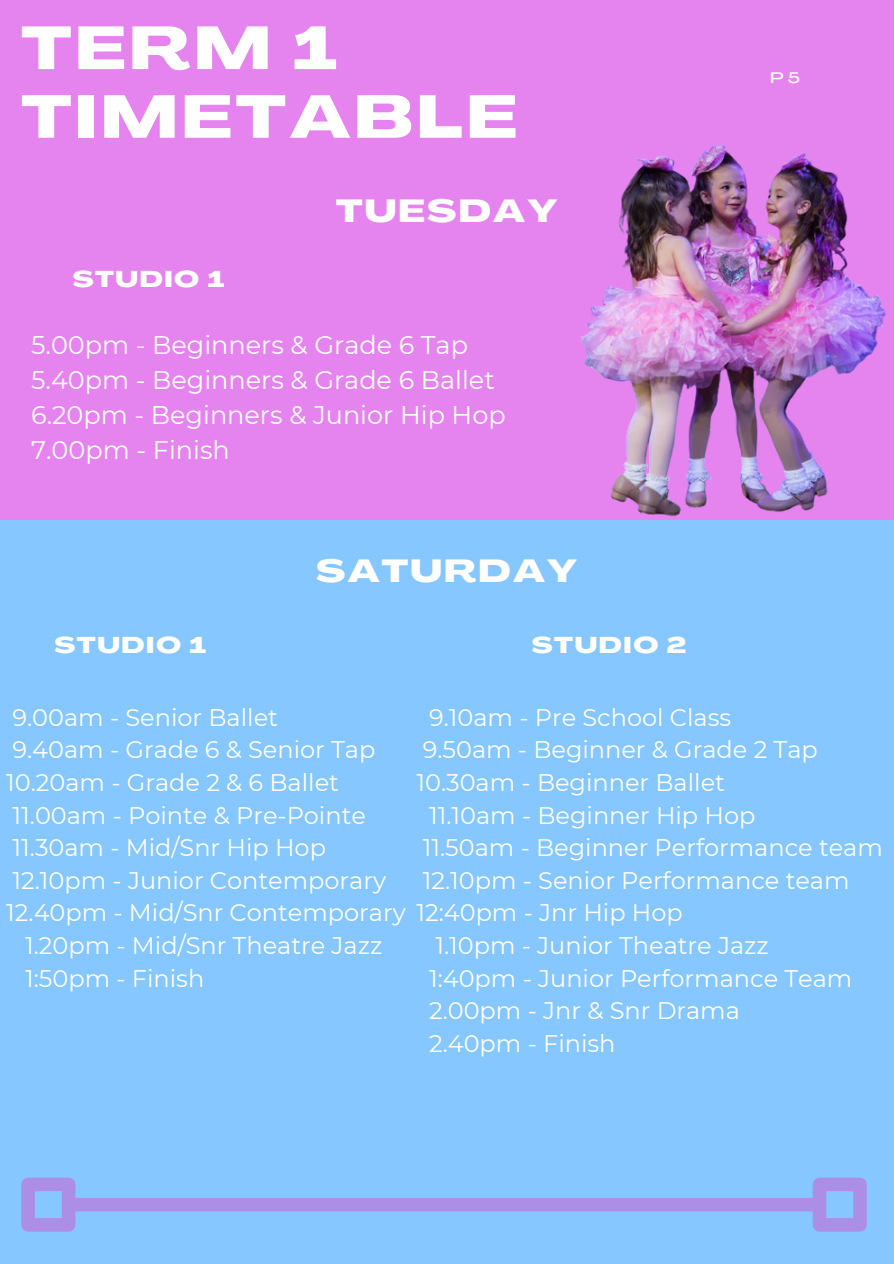
<style>
.page{position:relative;width:894px;height:1264px;background:#fff}
.page>*{position:absolute;margin:0;border:0;box-sizing:border-box;transform-origin:0 0}
.t1{font:800 59.55px "Agrandir Grand";letter-spacing:.07em;color:#fff}
.t2{font:800 31.5px "Agrandir Grand";letter-spacing:.07em;color:#fff}
.t3{font:25.5px/34.8px "Montserrat";color:#fff}
.t4{font:24px/32.7px "Montserrat";color:#fff}
.t5{font:800 22.5px "Agrandir Grand";letter-spacing:.07em;color:#fff}
.t6{font:500 15px "Agrandir Grand";color:#fff}
</style>
<div class="page">
<div style="left:0;top:0;width:893px;height:1263px;background:#e684ef"></div>
<div style="left:0;top:520px;width:893px;height:743px;background:#85c7fe"></div>
<div style="left:72px;top:1197px;width:743px;height:14px;background:#ad8ee6"></div>
<div style="left:21px;top:1177px;width:54px;height:54px;border:14px solid #ad8ee6"></div>
<div style="left:812px;top:1177px;width:54px;height:54px;border:14px solid #ad8ee6"></div>
<img style="left:580px;top:147px;width:306px;height:370px">
<h3 class="t1" style="left:21px;top:24px;width:317px">TERM 1</h3>
<h3 class="t1" style="left:21px;top:93px;width:496px">TIMETABLE</h3>
<h2 class="t5" style="left:73px;top:270px;width:153px">STUDIO 1</h2>
<h1 class="t2" style="left:336px;top:198px;width:223px">TUESDAY</h1>
<h2 class="t3" style="left:31px;top:328px;width:476px">5.00pm - Beginners &amp; Grade 6 Tap<br>5.40pm - Beginners &amp; Grade 6 Ballet<br>6.20pm - Beginners &amp; Junior Hip Hop<br>7.00pm - Finish</h2>
<p class="t2" style="left:316px;top:558px;width:262px">SATURDAY</p>
<h4 class="t5" style="left:54px;top:636px;width:153px">STUDIO 1</h4>
<h4 class="t5" style="left:531px;top:636px;width:156px">STUDIO 2</h4>
<h4 class="t6" style="left:770px;top:72px;width:31px">P 5</h4>
<p class="t4" style="left:13px;top:700px;width:267px">9.00am - Senior Ballet</p>
<p class="t4" style="left:13px;top:733px;width:364px">9.40am - Grade 6 &amp; Senior Tap</p>
<p class="t4" style="left:6px;top:766px;width:334px">10.20am - Grade 2 &amp; 6 Ballet</p>
<p class="t4" style="left:13px;top:798px;width:355px">11.00am - Pointe &amp; Pre-Pointe</p>
<p class="t4" style="left:13px;top:831px;width:315px">11.30am - Mid/Snr Hip Hop</p>
<p class="t4" style="left:13px;top:863px;width:375px">12.10pm - Junior Contemporary</p>
<p class="t4" style="left:6px;top:896px;width:677px">12.40pm - Mid/Snr Contemporary 12:40pm - Jnr Hip Hop</p>
<p class="t4" style="left:25px;top:929px;width:358px">1.20pm - Mid/Snr Theatre Jazz</p>
<p class="t4" style="left:25px;top:961px;width:180px">1:50pm - Finish</p>
<h3 class="t4" style="left:429px;top:700px;width:303px">9.10am - Pre School Class</h3>
<h3 class="t4" style="left:422px;top:733px;width:396px">9.50am - Beginner &amp; Grade 2 Tap</h3>
<h3 class="t4" style="left:416px;top:766px;width:310px">10.30am - Beginner Ballet</h3>
<h3 class="t4" style="left:429px;top:798px;width:328px">11.10am - Beginner Hip Hop</h3>
<h3 class="t4" style="left:422px;top:831px;width:461px">11.50am - Beginner Performance team</h3>
<h3 class="t4" style="left:422px;top:863px;width:428px">12.10pm - Senior Performance team</h3>
<h3 class="t4" style="left:429px;top:929px;width:424px">1.10pm - Junior Theatre Jazz<br>1:40pm - Junior Performance Team<br>2.00pm - Jnr &amp; Snr Drama<br>2.40pm - Finish</h3>
</div>
